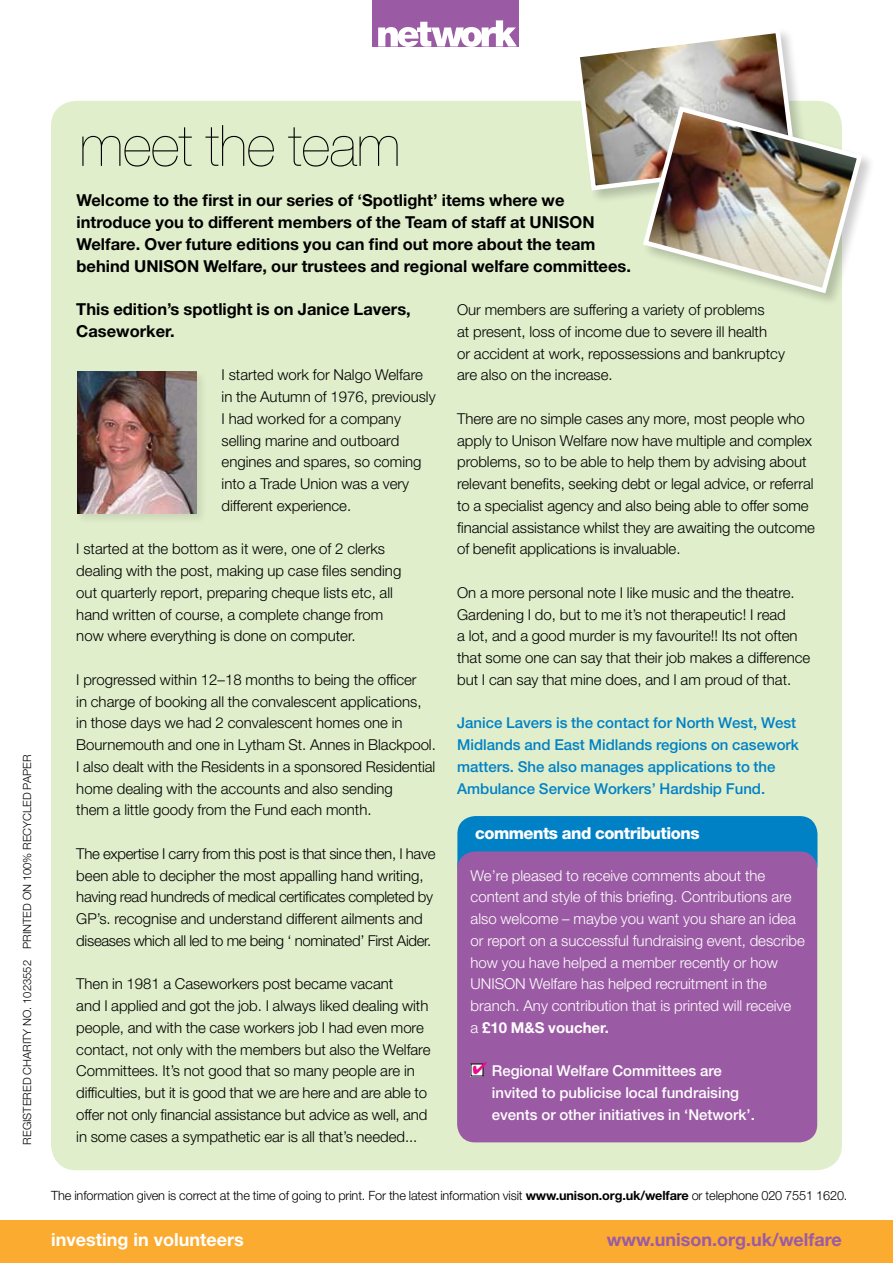
<style>
.page{position:relative;width:893px;height:1263px;background:#fff}
.page>*{position:absolute;margin:0;border:0;box-sizing:border-box;transform-origin:0 0}
.t1{font:200 57px "Helvetica Neue LT Std";letter-spacing:-.01em;color:#000}
.t2{font:700 18px "Helvetica Neue LT Std";color:#9b5ba4}
.t3{font:700 18px "Helvetica Neue LT Std";color:#fff}
.t4{font:700 16.5px/21.8px "Helvetica Neue LT Std";color:#000}
.t5{font:800 16.5px "Helvetica Neue LT Std";letter-spacing:-.03em;color:#fff}
.t6{font:300 15px/21.8px "Helvetica Neue LT Std";letter-spacing:-.005em;color:#000}
.t7{font:300 15px/21.8px "Helvetica Neue LT Std";color:#fff}
.t8{font:500 15px/21.8px "Helvetica Neue LT Std";color:#0081c6}
.t9{font:500 15px/21.8px "Helvetica Neue LT Std";color:#fff}
.t10{font:300 12.75px "Helvetica Neue LT Std";letter-spacing:-.01em;color:#000}
.t11{font:300 11.25px "Helvetica Neue LT Std";color:#000}
.s1{font-weight:700}
</style>
<div class="page">
<div style="left:372px;top:0;width:147px;height:46px;background:#9b5ba4"></div>
<svg style="left:378px;top:20px;width:139px;height:27px"></svg>
<div style="left:0;top:1220px;width:893px;height:43px;background:#fbab2f"></div>
<div style="left:51px;top:101px;width:791px;height:1069px;background:#e0eecb;border-radius:26px"></div>
<div style="left:74px;top:369px;width:134px;height:157px;background:#000;opacity:.1"></div>
<img style="left:77px;top:372px;width:119px;height:142px">
<div style="left:641px;top:105px;width:234px;height:201px;background:#000;opacity:.2"></div>
<img style="left:579px;top:32px;width:286px;height:264px">
<div style="left:457px;top:849px;width:360px;height:293px;background:#9b5ba4;border-radius:18px"></div>
<div style="left:471px;top:1064px;width:12px;height:12px;background:#fff"></div>
<svg style="left:457px;top:816px;width:360px;height:53px"></svg>
<div style="left:475px;top:830px;width:232px;height:12px;background:#0081c6"></div>
<p class="t11" style="left:20px;top:1145px;width:387px;rotate:-90deg">Registered Charity No. 1023552 printed on 100% recycled paper</p>
<h1 class="t1" style="left:79px;top:113px;width:323px">meet the team</h1>
<p class="t4" style="left:77px;top:189px;width:556px">Welcome to the first in our series of ‘Spotlight’ items where we introduce you to different members of the Team of staff at UNISON Welfare. Over future editions you can find out more about the team behind UNISON Welfare, our trustees and regional welfare committees.</p>
<p class="t4" style="left:76px;top:298px;width:336px">This edition’s spotlight is on Janice Lavers,<br>Caseworker.</p>
<p class="t6" style="left:222px;top:364px;width:216px">I started work for Nalgo Welfare in the Autumn of 1976, previously<br>I had worked for a company selling marine and outboard engines and spares, so coming into a Trade Union was a very different experience.</p>
<p class="t6" style="left:76px;top:538px;width:327px">I started at the bottom as it were, one of 2 clerks dealing with the post, making up case files sending out quarterly report, preparing cheque lists etc, all hand written of course, a complete change from now where everything is done on computer.</p>
<p class="t6" style="left:76px;top:668px;width:361px">I progressed within 12–18 months to being the officer<br>in charge of booking all the convalescent applications, in those days we had 2 convalescent homes one in Bournemouth and one in Lytham St. Annes in Blackpool.<br>I also dealt with the Residents in a sponsored Residential home dealing with the accounts and also sending<br>them a little goody from the Fund each month.</p>
<p class="t6" style="left:76px;top:842px;width:361px">The expertise I carry from this post is that since then, I have been able to decipher the most appalling hand writing, having read hundreds of medical certificates completed by GP ’s. recognise and understand different ailments and diseases which all led to me being ‘ nominated’ First Aider.</p>
<p class="t6" style="left:76px;top:973px;width:356px">Then in 1981 a Caseworkers post became vacant<br>and I applied and got the job. I always liked dealing with people, and with the case workers job I had even more contact, not only with the members but also the Welfare Committees. It’s not good that so many people are in difficulties, but it is good that we are here and are able to offer not only financial assistance but advice as well, and in some cases a sympathetic ear is all that’s needed...</p>
<p class="t6" style="left:457px;top:298px;width:329px">Our members are suffering a variety of problems<br>at present, loss of income due to severe ill health<br>or accident at work, repossessions and bankruptcy are also on the increase.</p>
<p class="t6" style="left:457px;top:407px;width:359px">There are no simple cases any more, most people who apply to Unison Welfare now have multiple and complex problems, so to be able to help them by advising about relevant benefits, seeking debt or legal advice, or referral to a specialist agency and also being able to offer some financial assistance whilst they are awaiting the outcome of benefit applications is invaluable.</p>
<p class="t6" style="left:457px;top:581px;width:355px">On a more personal note I like music and the theatre.<br>Gardening I do, but to me it’s not therapeutic! I read<br>a lot, and a good murder is my favourite!! Its not often that some one can say that their job makes a difference but I can say that mine does, and I am proud of that.</p>
<p class="t8" style="left:457px;top:712px;width:343px">Janice Lavers is the contact for North West, West Midlands and East Midlands regions on casework matters. She also manages applications to the Ambulance Service Workers’ Hardship Fund.</p>
<p class="t5" style="left:475px;top:824px;width:226px">comments and contributions</p>
<p class="t7" style="left:471px;top:864px;width:336px">We’re pleased to receive comments about the content and style of this briefing. Contributions are also welcome – maybe you want you share an idea or report on a successful fundraising event, describe how you have helped a member recently or how UNISON Welfare has helped recruitment in the branch. Any contribution that is printed will receive<br>a <span class="s1">£10 M&amp;S voucher.</span></p>
<p class="t9" style="left:492px;top:1060px;width:265px;text-indent:-19px"><sup>✔</sup> Regional Welfare Committees are invited to publicise local fundraising events or other initiatives in ‘Network’.</p>
<p class="t10" style="left:51px;top:1187px;width:798px">The information given is correct at the time of going to print. For the latest information visit <span class="s1">www.unison.org.uk/welfare</span> or telephone 020 7551 1620.</p>
<p class="t3" style="left:51px;top:1228px;width:194px">investing in volunteers</p>
<p class="t2" style="left:607px;top:1228px;width:236px">www.unison.org.uk/welfare</p>
</div>
